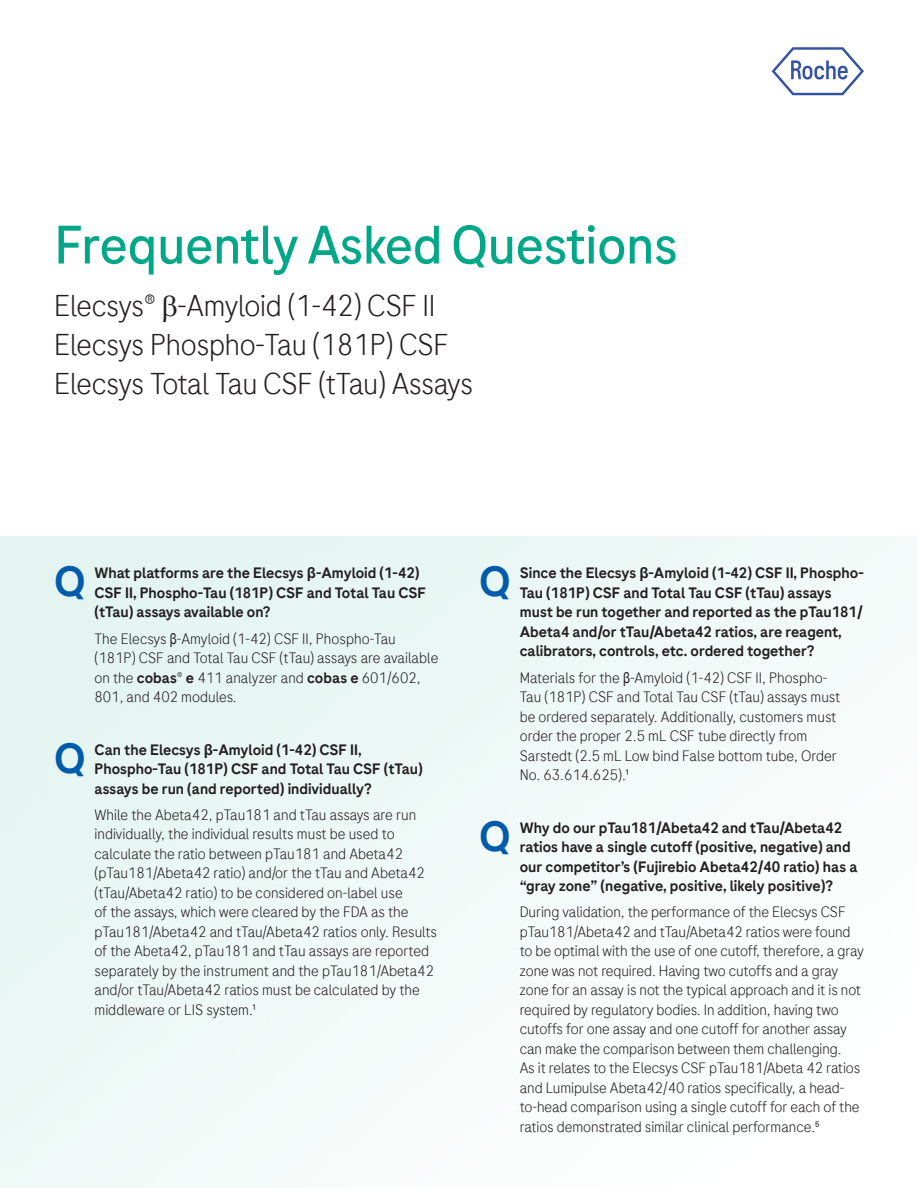
<style>
.page{position:relative;width:918px;height:1188px;background:#fff}
.page>*{position:absolute;margin:0;border:0;box-sizing:border-box;transform-origin:0 0}
.t1{font:54px "Roche Sans";letter-spacing:-.025em;color:#00a788}
.t2{font:300 42px "Roche Sans";color:#015bab}
.t3{font:300 30px "Roche Sans";letter-spacing:-.015em;color:#231f20}
.t4{font:300 15px/19.5px "Roche Sans";letter-spacing:-.005em;color:#231f20}
.t5{font:300 15px/19.5px "Roche Sans";color:#231f20}
.s1{font-family:"Arial";font-weight:700}
.s2{font-family:"Arial Narrow";font-weight:400}
.s3{font-style:inherit}
</style>
<div class="page">
<svg style="left:772px;top:47px;width:92px;height:48px"></svg>
<p class="t1" style="left:54px;top:211px;width:626px">Frequently Asked Questions</p>
<p class="t3" style="left:54px;top:287px;width:383px">Elecsys® -Amyloid (1-42) CSF II</p>
<p class="t3" style="left:54px;top:326px;width:396px">Elecsys Phospho-Tau (181P) CSF</p>
<p class="t3" style="left:54px;top:365px;width:421px">Elecsys Total Tau CSF (tTau) Assays</p>
<p class="t2" style="left:54px;top:556px;width:33px">Q</p>
<p class="t5" style="left:94px;top:563px;width:333px">What platforms are the Elecsys <span class="s1">β</span>-Amyloid (1-42)<br>CSF II, Phospho-Tau (181P) CSF and Total Tau CSF (tTau) assays available on?</p>
<p class="t4" style="left:94px;top:628px;width:345px">The Elecsys <span class="s2">β</span>-Amyloid (1-42) CSF II, Phospho-Tau (181P) CSF and Total Tau CSF (tTau) assays are available on the <span class="s3">cobas</span>® <span class="s3">e</span> 411 analyzer and <span class="s3">cobas e</span> 601/602, 801, and 402 modules.</p>
<p class="t2" style="left:54px;top:732px;width:33px">Q</p>
<p class="t5" style="left:94px;top:740px;width:330px">Can the Elecsys <span class="s1">β</span>-Amyloid (1-42) CSF II,<br>Phospho-Tau (181P) CSF and Total Tau CSF (tTau) assays be run (and reported) individually?</p>
<p class="t4" style="left:94px;top:805px;width:344px">While the Abeta42, pTau181 and tTau assays are run individually, the individual results must be used to calculate the ratio between pTau181 and Abeta42 (pTau181/Abeta42 ratio) and/or the tTau and Abeta42 (tTau/Abeta42 ratio) to be considered on-label use<br>of the assays, which were cleared by the FDA as the pTau181/Abeta42 and tTau/Abeta42 ratios only. Results of the Abeta42, pTau181 and tTau assays are reported separately by the instrument and the pTau181/Abeta42 and/or tTau/Abeta42 ratios must be calculated by the middleware or LIS system.1</p>
<p class="t2" style="left:479px;top:556px;width:33px">Q</p>
<p class="t5" style="left:520px;top:563px;width:346px">Since the Elecsys <span class="s1">β</span>-Amyloid (1-42) CSF II, Phospho-Tau (181P) CSF and Total Tau CSF (tTau) assays must be run together and reported as the pTau181/ Abeta4 and/or tTau/Abeta42 ratios, are reagent, calibrators, controls, etc. ordered together?</p>
<p class="t4" style="left:520px;top:667px;width:322px">Materials for the <span class="s2">β</span>-Amyloid (1-42) CSF II, Phospho-Tau (181P) CSF and Total Tau CSF (tTau) assays must be ordered separately. Additionally, customers must order the proper 2.5 mL CSF tube directly from Sarstedt (2.5 mL Low bind False bottom tube, Order No. 63.614.625).1</p>
<p class="t2" style="left:479px;top:810px;width:33px">Q</p>
<p class="t5" style="left:520px;top:818px;width:339px">Why do our pTau181/Abeta42 and tTau/Abeta42 ratios have a single cutoff (positive, negative) and our competitor’s (Fujirebio Abeta42/40 ratio) has a “gray zone” (negative, positive, likely positive)?</p>
<p class="t4" style="left:520px;top:902px;width:346px">During validation, the performance of the Elecsys CSF pTau181/Abeta42 and tTau/Abeta42 ratios were found to be optimal with the use of one cutoff, therefore, a gray zone was not required. Having two cutoffs and a gray zone for an assay is not the typical approach and it is not required by regulatory bodies. In addition, having two cutoffs for one assay and one cutoff for another assay can make the comparison between them challenging.<br>As it relates to the Elecsys CSF pTau181/Abeta 42 ratios and Lumipulse Abeta42/40 ratios specifically, a head&shy;to-head comparison using a single cutoff for each of the ratios demonstrated similar clinical performance.5</p>
</div>
